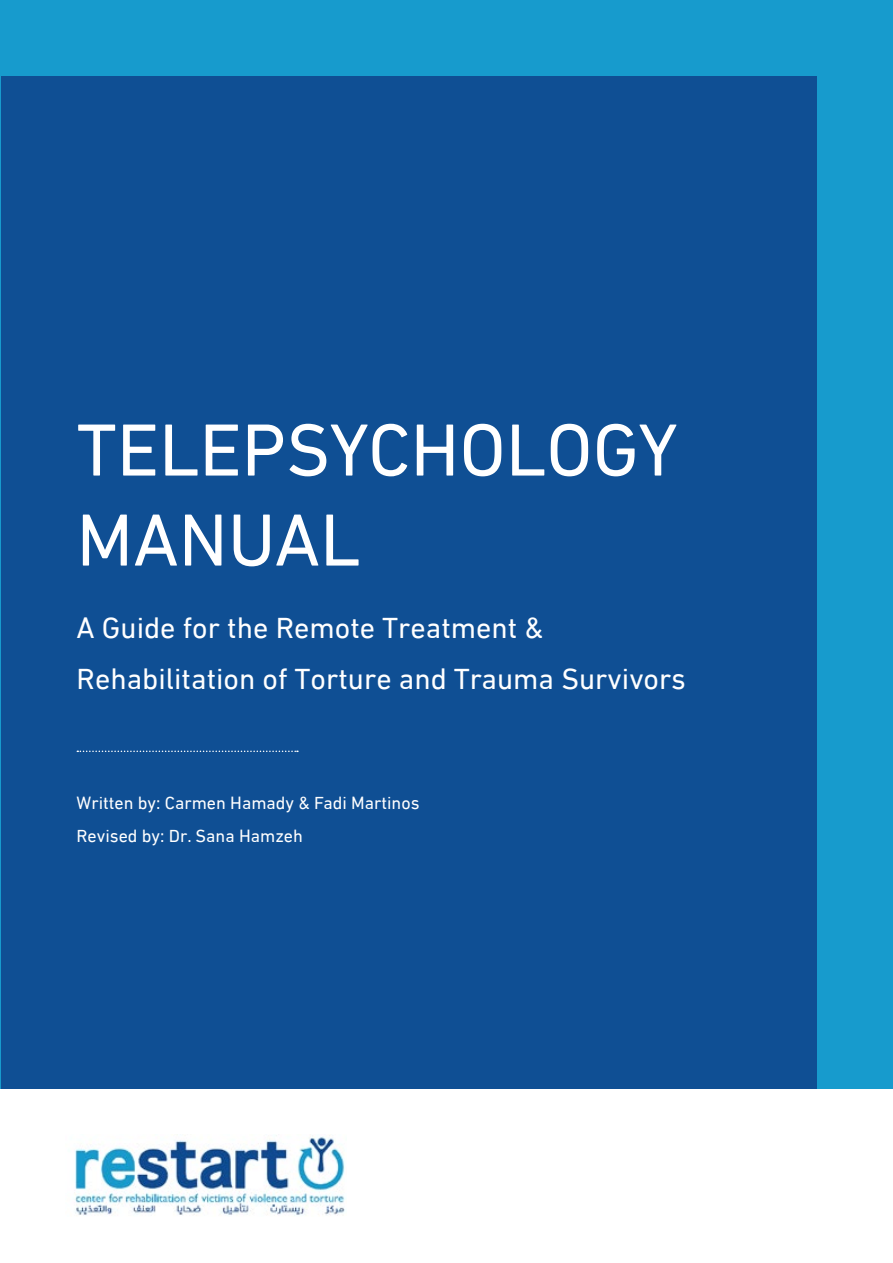
<style>
.page{position:relative;width:893px;height:1263px;background:#fff}
.page>*{position:absolute;margin:0;border:0;box-sizing:border-box;transform-origin:0 0}
.t1{font:75px/90px "DIN Next LTW23";color:#fff}
.t2{font:30px/51px "DIN Next LTW23";color:#fff}
.t3{font:18px/33.6px "DIN Next LTW23";color:#fff}
</style>
<div class="page">
<div style="left:0;top:0;width:893px;height:1089px;background:#179bcd"></div>
<div style="left:1px;top:77px;width:815px;height:1012px;background:#0f4b91"></div>
<img style="left:75px;top:1135px;width:270px;height:81px">
<svg style="left:77px;top:750px;width:221px;height:2px"></svg>
<h1 class="t1" style="left:77px;top:405px;width:603px">TELEPSYCHOLOGY<br>MANUAL</h1>
<p class="t2" style="left:77px;top:602px;width:611px">A Guide for the Remote Treatment &amp;<br>Rehabilitation of Torture and Trauma Survivors</p>
<p class="t3" style="left:77px;top:786px;width:344px">Written by: Carmen Hamady &amp; Fadi Martinos<br>Revised by: Dr. Sana Hamzeh</p>
</div>
